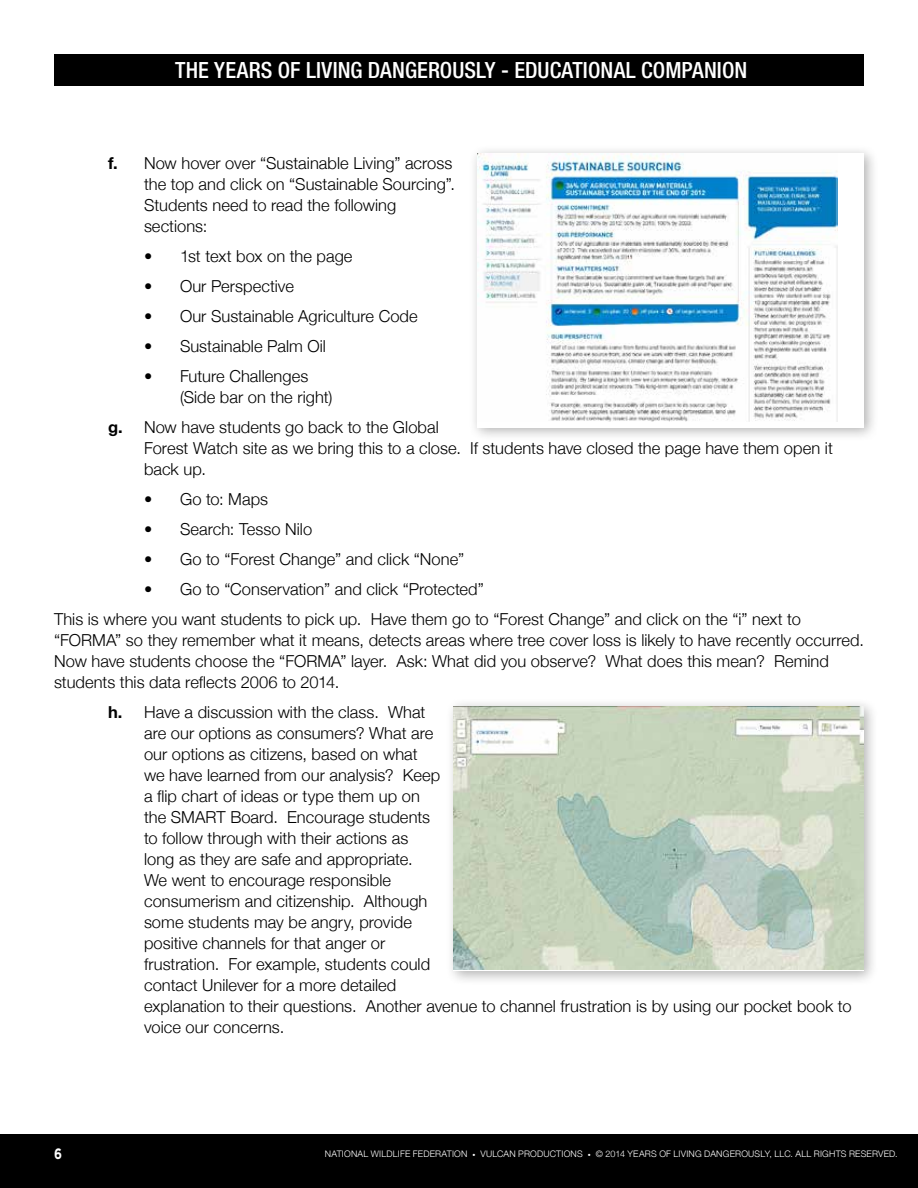
<style>
.page{position:relative;width:918px;height:1188px;background:#fff}
.page>*{position:absolute;margin:0;border:0;box-sizing:border-box;transform-origin:0 0}
.t1{font:500 condensed 22.35px "Helvetica Neue";color:#fff}
.t2{font:300 16.5px/21px "Helvetica Neue";letter-spacing:.005em;color:#000}
.t3{font:700 15px "Gotham";color:#fff;scale:.8 1}
.t4{font:300 9px "Helvetica Neue";letter-spacing:.02em;color:#fff}
.s1{font-weight:700}
.s2{font-size:6px}
</style>
<div class="page">
<div style="left:54px;top:54px;width:810px;height:32px;background:#000"></div>
<div style="left:0;top:1134px;width:918px;height:54px;background:#000"></div>
<div style="left:469px;top:145px;width:409px;height:297px;background:#000;opacity:.3"></div>
<div style="left:477px;top:153px;width:387px;height:275px;background:#fff"></div>
<img style="left:477px;top:153px;width:361px;height:268px">
<div style="left:445px;top:698px;width:433px;height:287px;background:#000;opacity:.3"></div>
<img style="left:454px;top:706px;width:410px;height:263px">
<h1 class="t1" style="left:175px;top:56px;width:574px">THE YEARS OF LIVING DANGEROUSLY - EDUCATIONAL COMPANION</h1>
<p class="t2" style="left:144px;top:152px;width:313px;text-indent:-36px"><span class="s1">f.</span> Now hover over “Sustainable Living” across the top and click on “Sustainable Sourcing”.<br>Students need to read the following sections:</p>
<p class="t2" style="left:144px;top:245px;width:210px"><span class="s1">•</span> 1st text box on the page</p>
<p class="t2" style="left:144px;top:275px;width:151px"><span class="s1">•</span> Our Perspective</p>
<p class="t2" style="left:144px;top:305px;width:275px"><span class="s1">•</span> Our Sustainable Agriculture Code</p>
<p class="t2" style="left:144px;top:335px;width:183px"><span class="s1">•</span> Sustainable Palm Oil</p>
<p class="t2" style="left:180px;top:365px;width:154px;text-indent:-36px"><span class="s1">•</span> Future Challenges (Side bar on the right)</p>
<p class="t2" style="left:144px;top:416px;width:690px;text-indent:-36px"><span class="s1">g.</span> Now have students go back to the Global<br>Forest Watch site as we bring this to a close. If students have closed the page have them open it back up.</p>
<p class="t2" style="left:144px;top:488px;width:126px"><span class="s1">•</span> Go to: Maps</p>
<p class="t2" style="left:144px;top:518px;width:170px"><span class="s1">•</span> Search: Tesso Nilo</p>
<p class="t2" style="left:144px;top:548px;width:322px"><span class="s1">•</span> Go to “Forest Change” and click “None”</p>
<p class="t2" style="left:54px;top:574px;width:748px;line-height:30px;text-indent:90px"><span class="s1">•</span> Go to “Conservation” and click “Protected”<br>This is where you want students to pick up. Have them go to “Forest Change” and click on the “i” next to</p>
<p class="t2" style="left:54px;top:629px;width:811px">“FORMA” so they remember what it means, detects areas where tree cover loss is likely to have recently occurred.<br>Now have students choose the “FORMA” layer. Ask: What did you observe? What does this mean? Remind students this data reflects 2006 to 2014.</p>
<p class="t2" style="left:144px;top:701px;width:709px;text-indent:-36px"><span class="s1">h.</span> Have a discussion with the class. What<br>are our options as consumers? What are<br>our options as citizens, based on what<br>we have learned from our analysis? Keep<br>a flip chart of ideas or type them up on<br>the SMART Board. Encourage students<br>to follow through with their actions as<br>long as they are safe and appropriate.<br>We went to encourage responsible<br>consumerism and citizenship. Although<br>some students may be angry, provide<br>positive channels for that anger or<br>frustration. For example, students could<br>contact Unilever for a more detailed<br>explanation to their questions. Another avenue to channel frustration is by using our pocket book to voice our concerns.</p>
<p class="t3" style="left:54px;top:1145px;width:11px">6</p>
<p class="t4" style="left:325px;top:1148px;width:574px">NATIONAL WILDLIFE FEDERATION <span class="s2">•</span> VULCAN PRODUCTIONS <span class="s2">•</span> © 2014 YEARS OF LIVING DANGEROUSLY, LLC. ALL RIGHTS RESERVED.</p>
</div>
